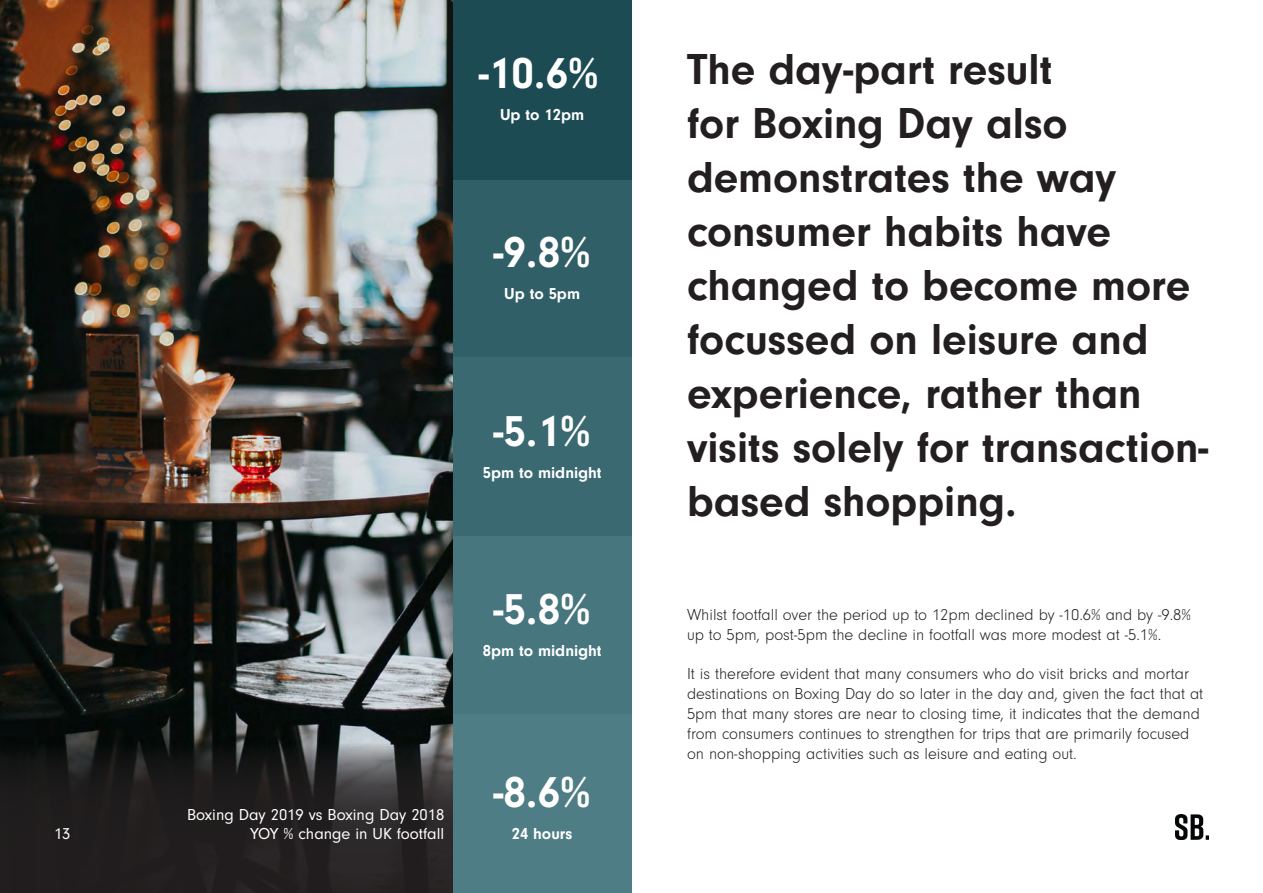
<style>
.page{position:relative;width:1263px;height:893px;background:#fff}
.page>*{position:absolute;margin:0;border:0;box-sizing:border-box;transform-origin:0 0}
.t1{font:700 45px/54px "Neuzeit Gro";color:#231f20}
.t2{font:700 45px "Neuzeit Gro";color:#fff}
.t3{font:300 16.5px/19.8px "Neuzeit Gro";color:#231f20}
.t4{font:16.5px "Neuzeit Gro";color:#fff}
.t5{font:700 16.5px "Neuzeit Gro";color:#fff}
</style>
<div class="page">
<img style="left:0;top:0;width:453px;height:743px">
<svg style="left:0;top:743px;width:453px;height:150px;background:#262324"></svg>
<div style="left:453px;top:714px;width:178px;height:179px;background:#4e7d85"></div>
<div style="left:453px;top:536px;width:178px;height:178px;background:#47767e"></div>
<div style="left:453px;top:357px;width:178px;height:179px;background:#3a6971"></div>
<div style="left:453px;top:178px;width:178px;height:179px;background:#305f67"></div>
<div style="left:453px;top:0;width:178px;height:179px;background:#1c4b53"></div>
<img style="left:1175px;top:814px;width:34px;height:25px">
<p class="t4" style="left:54px;top:825px;width:18px">13</p>
<p class="t2" style="left:479px;top:48px;width:121px">-10.6%</p>
<p class="t5" style="left:500px;top:105px;width:86px">Up to 12pm</p>
<p class="t2" style="left:493px;top:227px;width:99px">-9.8%</p>
<p class="t5" style="left:504px;top:284px;width:77px">Up to 5pm</p>
<p class="t2" style="left:493px;top:406px;width:99px">-5.1%</p>
<p class="t5" style="left:483px;top:463px;width:120px">5pm to midnight</p>
<p class="t2" style="left:493px;top:584px;width:99px">-5.8%</p>
<p class="t5" style="left:483px;top:641px;width:120px">8pm to midnight</p>
<p class="t4" style="left:187px;top:805px;width:259px">Boxing Day 2019 vs Boxing Day 2018</p>
<p class="t4" style="left:250px;top:825px;width:196px">YOY % change in UK footfall</p>
<p class="t2" style="left:493px;top:767px;width:99px">-8.6%</p>
<p class="t5" style="left:512px;top:824px;width:62px">24 hours</p>
<p class="t1" style="left:687px;top:43px;width:523px">The day-part result<br>for Boxing Day also demonstrates the way consumer habits have changed to become more focussed on leisure and experience, rather than visits solely for transaction&shy;based shopping.</p>
<p class="t3" style="left:687px;top:605px;width:505px">Whilst footfall over the period up to 12pm declined by -10.6% and by -9.8% up to 5pm, post-5pm the decline in footfall was more modest at -5.1%.</p>
<p class="t3" style="left:687px;top:664px;width:518px">It is therefore evident that many consumers who do visit bricks and mortar destinations on Boxing Day do so later in the day and, given the fact that at 5pm that many stores are near to closing time, it indicates that the demand from consumers continues to strengthen for trips that are primarily focused on non-shopping activities such as leisure and eating out.</p>
</div>
